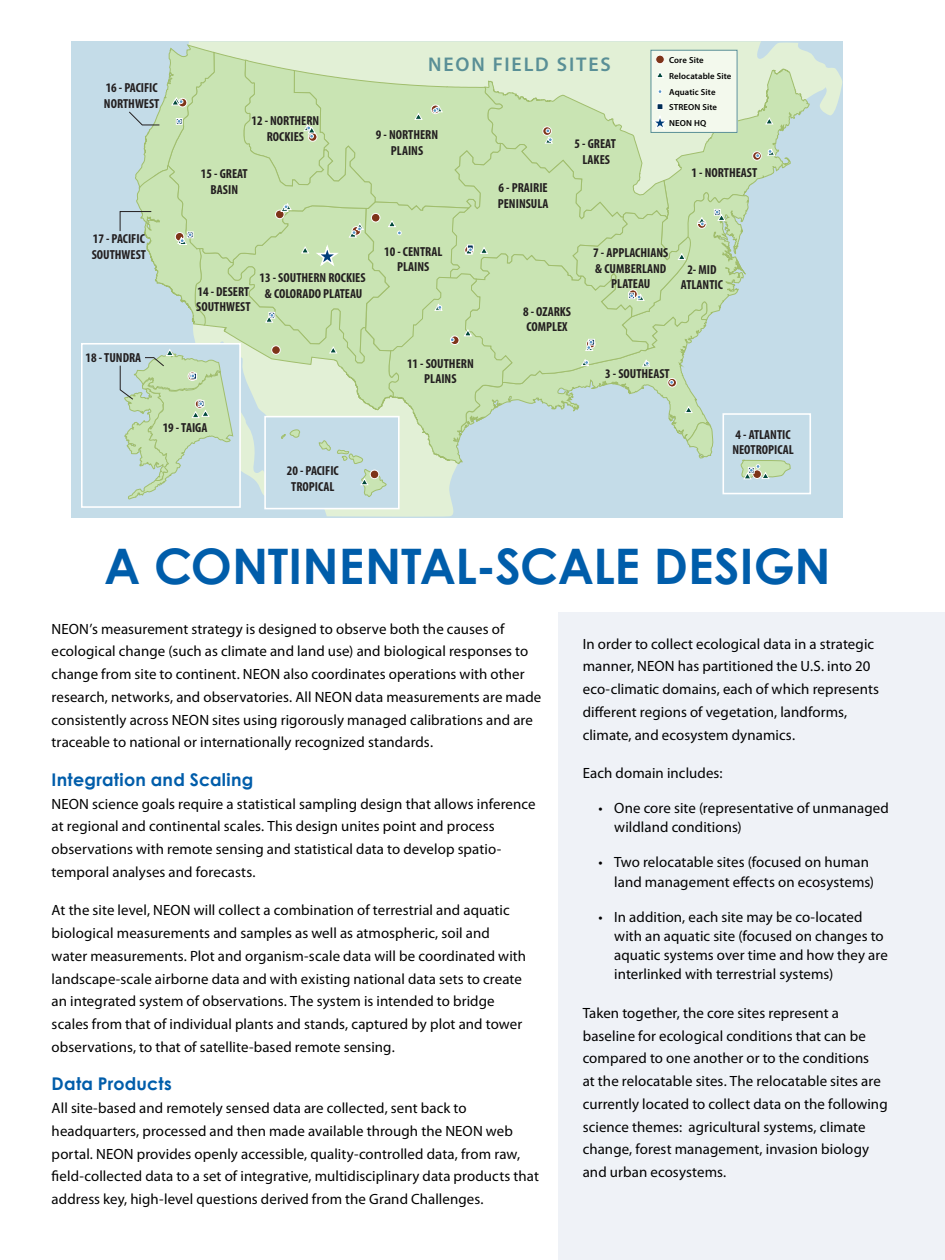
<style>
.page{position:relative;width:945px;height:1260px;background:#fff}
.page>*{position:absolute;margin:0;border:0;box-sizing:border-box;transform-origin:0 0}
.t1{font:700 49px "Century Gothic";color:#005daa}
.t2{font:600 19.95px "Myriad Pro";letter-spacing:.09em;color:#598f96}
.t3{font:700 17.5px "Century Gothic";letter-spacing:.015em;color:#005daa}
.t4{font:14.88px/22.8px "Myriad Pro";letter-spacing:.005em;color:#000}
.t5{font:700 condensed 13.12px/15.8px "Myriad Pro";color:#231f20;text-align:center}
.t6{font:600 8.75px/15.9px "Myriad Pro";letter-spacing:.01em;color:#000}
</style>
<div class="page">
<div style="left:559px;top:612px;width:386px;height:648px;background:#eff2f7"></div>
<div style="left:71px;top:41px;width:772px;height:477px;background:#c4dce8"></div>
<svg style="left:189px;top:41px;width:653px;height:476px"></svg>
<div style="left:265px;top:417px;width:134px;height:92px;background:#c4dce8"></div>
<div style="left:264px;top:416px;width:136px;height:93px;border:2px solid #fff"></div>
<div style="left:82px;top:344px;width:158px;height:163px;background:#c4dce8"></div>
<div style="left:81px;top:343px;width:160px;height:165px;border:2px solid #fff"></div>
<svg style="left:119px;top:43px;width:691px;height:457px"></svg>
<p class="t5" style="left:104px;top:80px;width:57px;text-align:left">16 - PACIFIC<br>NORTHWEST</p>
<p class="t5" style="left:92px;top:231px;width:56px;text-align:left">17 - PACIFIC<br>SOUTHWEST</p>
<p class="t5" style="left:86px;top:350px;width:57px">18 - TUNDRA</p>
<p class="t5" style="left:251px;top:112px;width:69px">12 - NORTHERN<br>ROCKIES</p>
<p class="t5" style="left:201px;top:166px;width:48px">15 - GREAT<br>BASIN</p>
<h2 class="t2" style="left:428px;top:51px;width:184px">NEON FIELD SITES</h2>
<p class="t5" style="left:376px;top:126px;width:64px">9 - NORTHERN<br>PLAINS</p>
<p class="t5" style="left:498px;top:180px;width:52px;text-align:left">6 - PRAIRIE<br>PENINSULA</p>
<p class="t5" style="left:575px;top:136px;width:43px">5 - GREAT<br>LAKES</p>
<p class="t6" style="left:669px;top:52px;width:64px">Core Site<br>Relocatable Site<br>Aquatic Site<br>STREON Site<br>NEON HQ</p>
<p class="t5" style="left:692px;top:165px;width:67px">1 - NORTHEAST</p>
<p class="t5" style="left:197px;top:270px;width:170px;text-align:right">13 - SOUTHERN ROCKIES<br>14 - DESERT &amp; COLORADO PLATEAU</p>
<p class="t5" style="left:196px;top:299px;width:56px">SOUTHWEST</p>
<p class="t5" style="left:384px;top:243px;width:60px">10 - CENTRAL<br>PLAINS</p>
<p class="t5" style="left:407px;top:355px;width:68px">11 - SOUTHERN<br>PLAINS</p>
<p class="t5" style="left:523px;top:303px;width:50px;text-align:left">8 - OZARKS<br>COMPLEX</p>
<p class="t5" style="left:593px;top:244px;width:77px">7 - APPLACHIANS &amp; CUMBERLAND<br>PLATEAU</p>
<p class="t5" style="left:681px;top:261px;width:43px">2- MID<br>ATLANTIC</p>
<p class="t5" style="left:605px;top:366px;width:66px">3 - SOUTHEAST</p>
<p class="t5" style="left:163px;top:420px;width:46px">19 - TAIGA</p>
<p class="t5" style="left:287px;top:463px;width:53px">20 - PACIFIC<br>TROPICAL</p>
<p class="t5" style="left:732px;top:426px;width:63px;text-align:left">4 - ATLANTIC<br>NEOTROPICAL</p>
<h1 class="t1" style="left:104px;top:535px;width:117px">a Continental</h1>
<h1 class="t1" style="left:476px;top:535px;width:75px">-Scale</h1>
<h1 class="t1" style="left:654px;top:535px;width:30px">design</h1>
<p class="t4" style="left:52px;top:617px;width:491px">NEON’s measurement strategy is designed to observe both the causes of ecological change (such as climate and land use) and biological responses to change from site to continent. NEON also coordinates operations with other research, networks, and observatories. All NEON data measurements are made consistently across NEON sites using rigorously managed calibrations and are traceable to national or internationally recognized standards.</p>
<p class="t3" style="left:52px;top:768px;width:203px">Integration and Scaling</p>
<p class="t4" style="left:52px;top:792px;width:485px">NEON science goals require a statistical sampling design that allows inference at regional and continental scales. This design unites point and process observations with remote sensing and statistical data to develop spatio&shy;temporal analyses and forecasts.</p>
<p class="t4" style="left:52px;top:899px;width:476px">At the site level, NEON will collect a combination of terrestrial and aquatic biological measurements and samples as well as atmospheric, soil and water measurements. Plot and organism-scale data will be coordinated with landscape-scale airborne data and with existing national data sets to create an integrated system of observations. The system is intended to bridge scales from that of individual plants and stands, captured by plot and tower observations, to that of satellite-based remote sensing.</p>
<p class="t3" style="left:52px;top:1073px;width:122px">Data Products</p>
<p class="t4" style="left:52px;top:1097px;width:489px">All site-based and remotely sensed data are collected, sent back to headquarters, processed and then made available through the NEON web portal. NEON provides openly accessible, quality-controlled data, from raw, field-collected data to a set of integrative, multidisciplinary data products that address key, high-level questions derived from the Grand Challenges.</p>
<p class="t4" style="left:583px;top:632px;width:298px">In order to collect ecological data in a strategic manner, NEON has partitioned the U.S. into 20 eco-climatic domains, each of which represents different regions of vegetation, landforms, climate, and ecosystem dynamics.</p>
<p class="t4" style="left:583px;top:762px;width:141px">Each domain includes:</p>
<p class="t4" style="left:614px;top:798px;width:276px;line-height:19.2px;text-indent:-16px">• One core site (representative of unmanaged wildland conditions)</p>
<p class="t4" style="left:614px;top:853px;width:261px;line-height:19.2px;text-indent:-16px">• Two relocatable sites (focused on human land management effects on ecosystems)</p>
<p class="t4" style="left:614px;top:907px;width:275px;line-height:19.2px;text-indent:-16px">• In addition, each site may be co-located with an aquatic site (focused on changes to aquatic systems over time and how they are interlinked with terrestrial systems)</p>
<p class="t4" style="left:583px;top:1001px;width:306px">Taken together, the core sites represent a baseline for ecological conditions that can be compared to one another or to the conditions<br>at the relocatable sites. The relocatable sites are currently located to collect data on the following science themes: agricultural systems, climate change, forest management, invasion biology and urban ecosystems.</p>
</div>
